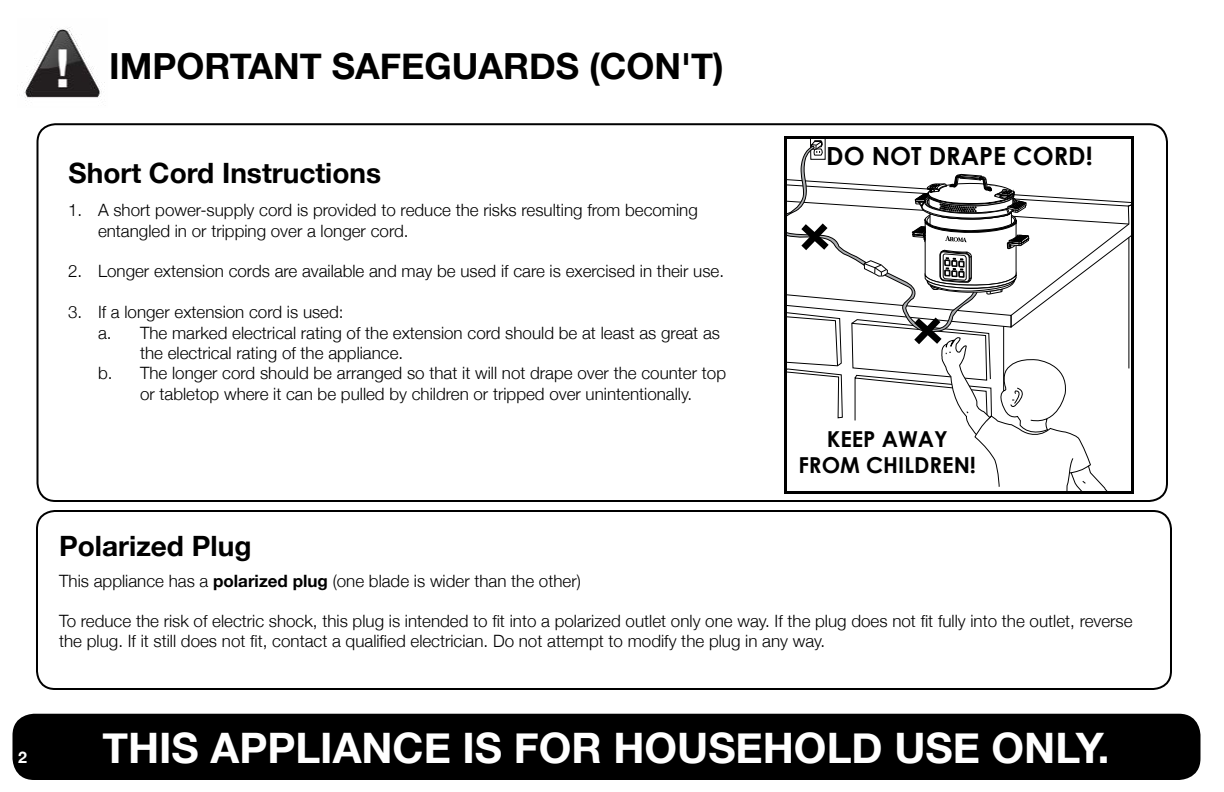
<style>
.page{position:relative;width:1224px;height:792px;background:#fff}
.page>*{position:absolute;margin:0;border:0;box-sizing:border-box;transform-origin:0 0}
.t1{font:700 42px "Helvetica Neue";color:#fff}
.t2{font:700 36px "Helvetica Neue";color:#000}
.t3{font:700 28px "Helvetica Neue";color:#000}
.t4{font:700 25px "Century Gothic";color:#000}
.t5{font:700 22px/26.4px "Century Gothic";color:#000;text-align:center}
.t6{font:300 17px/20.4px "Helvetica Neue";color:#000}
.t7{font:700 16px "Helvetica Neue";color:#fff}
.s1{font-weight:700}
.s2{color:#000}
</style>
<div class="page">
<div style="left:12px;top:714px;width:1189px;height:66px;background:#000;border-radius:22px"></div>
<img style="left:21px;top:27px;width:84px;height:71px">
<div style="left:36px;top:123px;width:1132px;height:379px;border:2px solid #000;border-radius:18px"></div>
<svg style="left:788px;top:140px;width:342px;height:350px"></svg>
<div style="left:784px;top:136px;width:350px;height:358px;border:3px solid #000"></div>
<div style="left:36px;top:510px;width:1136px;height:180px;border:2px solid #000;border-radius:18px"></div>
<h2 class="t2" style="left:109px;top:38px;width:616px">IMPORTANT SAFEGUARDS (CON'T)</h2>
<h3 class="t3" style="left:69px;top:151px;width:314px">Short Cord Instructions</h3>
<p class="t6" style="left:98px;top:199px;width:601px;text-indent:-30px">1. A short power-supply cord is provided to reduce the risks resulting from becoming entangled in or tripping over a longer cord.</p>
<p class="t6" style="left:68px;top:260px;width:658px">2. Longer extension cords are available and may be used if care is exercised in their use.</p>
<p class="t6" style="left:68px;top:301px;width:277px">3. If a longer extension cord is used:</p>
<p class="t6" style="left:98px;top:321px;width:624px">a. The marked electrical rating of the extension cord should be at least as great as</p>
<p class="t6" style="left:140px;top:342px;width:265px">the electrical rating of the appliance.</p>
<p class="t6" style="left:98px;top:362px;width:630px">b. The longer cord should be arranged so that it will not drape over the counter top</p>
<p class="t6" style="left:140px;top:382px;width:554px">or tabletop where it can be pulled by children or tripped over unintentionally.</p>
<h3 class="t4" style="left:826px;top:141px;width:268px">DO NOT DRAPE CORD!</h3>
<p class="t5" style="left:798px;top:425px;width:179px">KEEP AWAY<br>FROM CHILDREN!</p>
<h3 class="t3" style="left:59px;top:524px;width:194px">Polarized Plug</h3>
<p class="t6" style="left:59px;top:570px;width:523px">This appliance has a <span class="s1">polarized plug</span> (one blade is wider than the other)</p>
<p class="t6" style="left:59px;top:610px;width:1075px">To reduce the risk of electric shock, this plug is intended to fit into a polarized outlet only one way. If the plug does not fit fully into the outlet, reverse the plug. If it still does not fit, contact a qualified electrician. Do not attempt to modify the plug in any way.</p>
<p class="t7" style="left:18px;top:744px;width:20px">2<span class="s2">2</span></p>
<h1 class="t1" style="left:102px;top:715px;width:1009px">THIS APPLIANCE IS FOR HOUSEHOLD USE ONLY.</h1>
</div>
